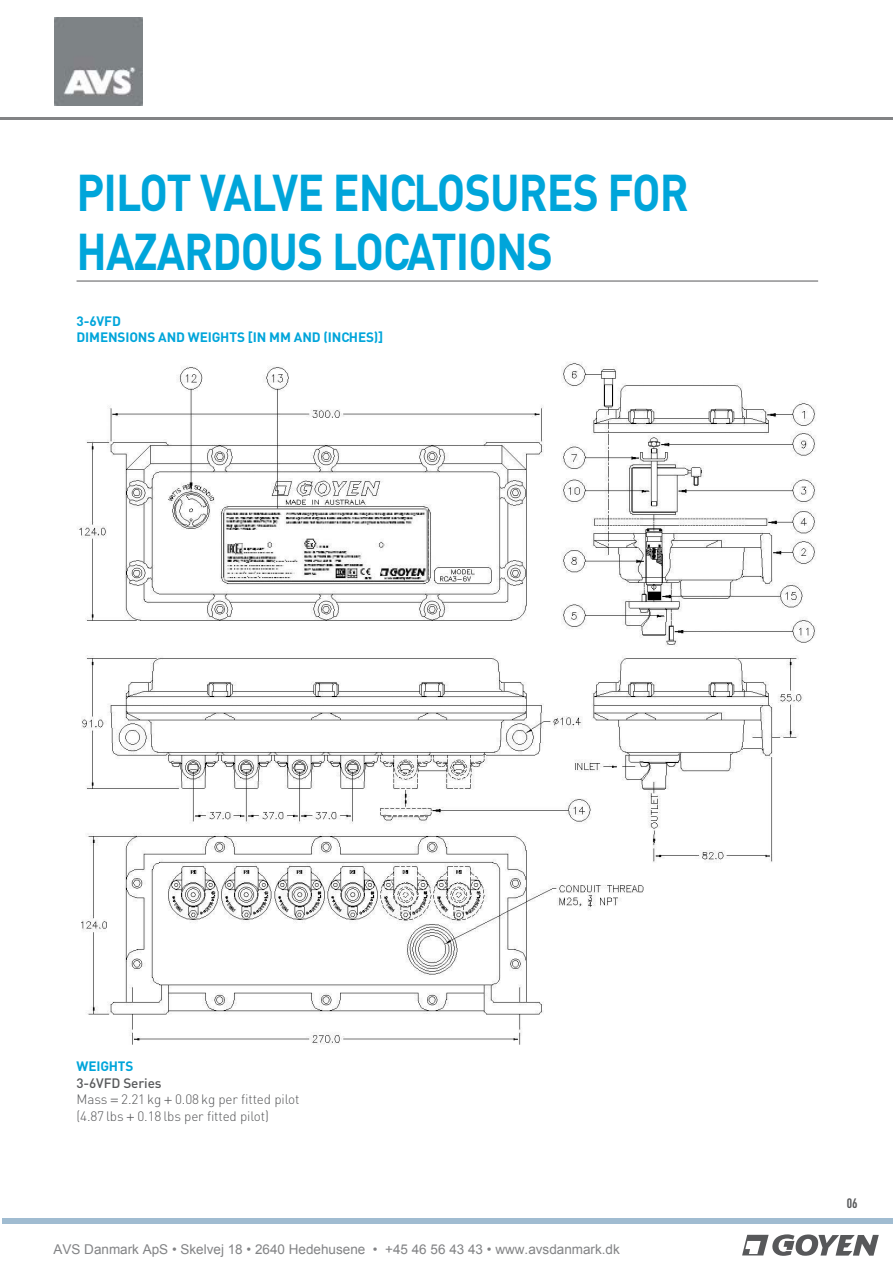
<style>
.page{position:relative;width:893px;height:1263px;background:#fff}
.page>*{position:absolute;margin:0;border:0;box-sizing:border-box;transform-origin:0 0}
.heading_01{font:700 51px/58.5px "DIN";letter-spacing:-.02em;color:#00a5da;scale:.87 1}
.t1{font:13.5px "Arial";color:#828385}
.body_copy{font:300 13.5px/16.5px "DIN";letter-spacing:-.01em;color:#57585a}
.subheading_01{font:700 13.5px/16.5px "DIN";letter-spacing:-.01em;color:#00a5da}
.subheading_02{font:500 13.5px "DIN";letter-spacing:-.01em;color:#57585a}
.t2{font:700 condensed 13.5px "DINOT";color:#57585a}
</style>
<div class="page">
<img style="left:77px;top:362px;width:739px;height:683px">
<hr style="left:77px;top:281px;width:741px;height:1px;background:#57585a">
<img style="left:55px;top:17px;width:88px;height:88px">
<svg style="left:742px;top:1234px;width:137px;height:22px"></svg>
<p class="heading_01" style="left:77px;top:162px;width:705px">PILOT VALVE ENCLOSURES FOR<br>HAZARDOUS LOCATIONS</p>
<p class="subheading_01" style="left:77px;top:312px;width:308px">3-6VFD<br>DIMENSIONS AND WEIGHTS [IN MM AND (INCHES)]</p>
<p class="subheading_01" style="left:77px;top:1057px;width:58px">WEIGHTS</p>
<p class="subheading_02" style="left:77px;top:1074px;width:87px">3-6VFD Series</p>
<p class="body_copy" style="left:77px;top:1091px;width:224px">Mass 2.21 kg 0.08 kg per fitted pilot (4.87 lbs 0.18 lbs per fitted pilot)</p>
<p class="t1" style="left:54px;top:1240px;width:568px">AVS Danmark ApS • Skelvej 18 • 2640 Hedehusene • +45 46 56 43 43 • www.avsdanmark.dk</p>
<p class="t2" style="left:847px;top:1195px;width:12px">06</p>
</div>
